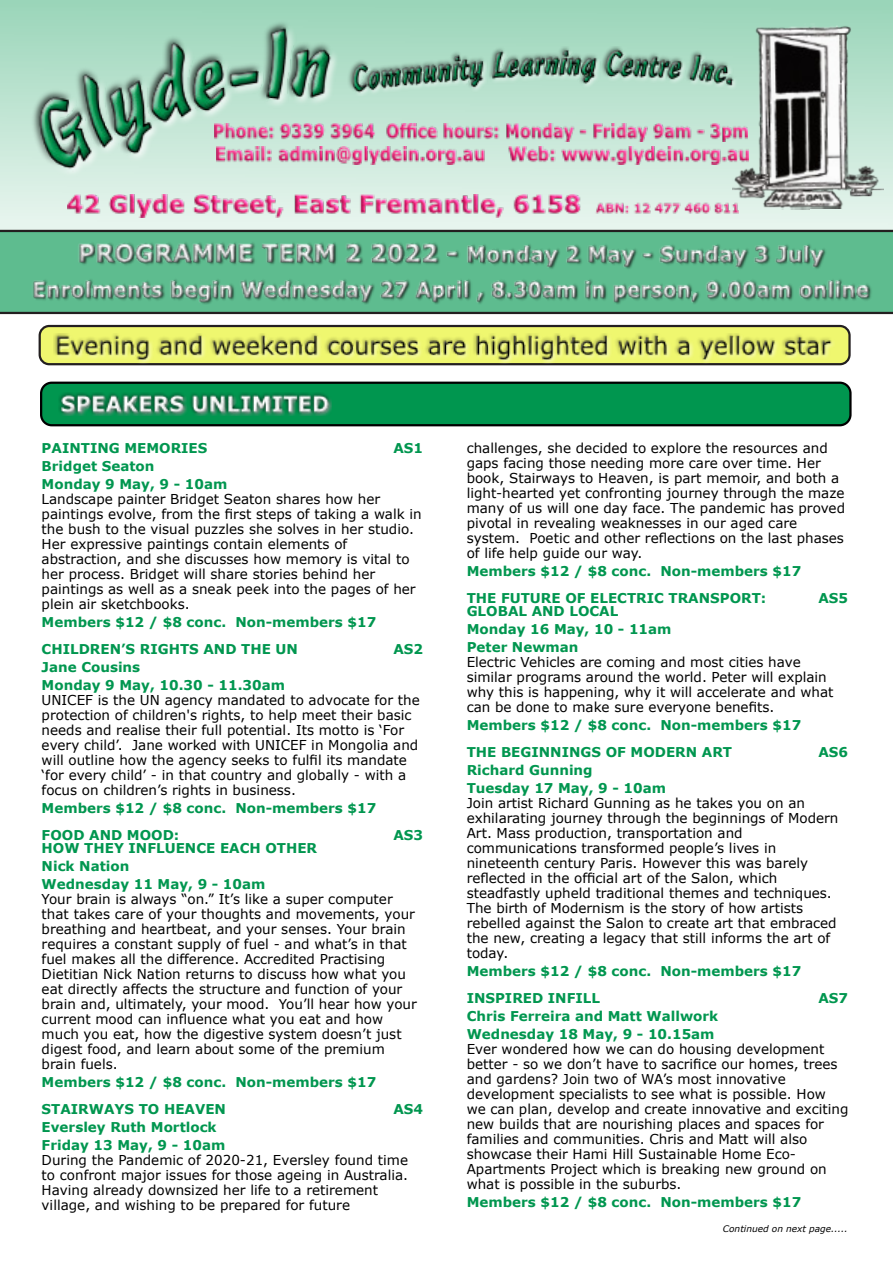
<style>
.page{position:relative;width:893px;height:1263px;background:#fff}
.page>*{position:absolute;margin:0;border:0;box-sizing:border-box;transform-origin:0 0}
.t1{font:13.65px/15px "Verdana";color:#000}
.t2{font:700 13.5px/18px "Verdana";color:#00964f}
.t3{font:italic 9px "Verdana";color:#000}
</style>
<div class="page">
<div style="left:40px;top:382px;width:812px;height:44px;background:#00964f;border:2px solid #000;border-radius:11px"></div>
<img style="left:0;top:0;width:893px;height:230px">
<img style="left:339px;top:124px;width:390px;height:18px">
<img style="left:339px;top:146px;width:390px;height:18px">
<img style="left:68px;top:194px;width:671px;height:24px">
<img style="left:729px;top:9px;width:155px;height:201px">
<img style="left:347px;top:46px;width:391px;height:49px">
<img style="left:31px;top:21px;width:308px;height:156px">
<svg style="left:0;top:230px;width:893px;height:84px;background:#53a17c"></svg>
<div style="left:39px;top:325px;width:812px;height:40px;background:#eff76f;border:2px solid #231f20;border-radius:10px"></div>
<img style="left:53px;top:333px;width:781px;height:30px">
<img style="left:59px;top:393px;width:272px;height:23px">
<img style="left:32px;top:242px;width:840px;height:62px">
<p class="t2" style="left:42px;top:440px;width:167px">PAINTING MEMORIES</p>
<p class="t2" style="left:393px;top:440px;width:31px">AS1</p>
<p class="t2" style="left:42px;top:458px;width:187px">Bridget Seaton<br>Monday 9 May, 9 - 10am</p>
<p class="t1" style="left:42px;top:492px;width:382px">Landscape painter Bridget Seaton shares how her paintings evolve, from the first steps of taking a walk in the bush to the visual puzzles she solves in her studio.<br>Her expressive paintings contain elements of abstraction, and she discusses how memory is vital to her process. Bridget will share stories behind her paintings as well as a sneak peek into the pages of her plein air sketchbooks.</p>
<p class="t2" style="left:42px;top:609px;width:336px;line-height:27px">Members $12 / $8 conc. Non-members $17<br>CHILDREN’S RIGHTS AND THE UN</p>
<p class="t2" style="left:393px;top:641px;width:31px">AS2</p>
<p class="t2" style="left:42px;top:659px;width:245px">Jane Cousins<br>Monday 9 May, 10.30 - 11.30am</p>
<p class="t1" style="left:42px;top:693px;width:380px">UNICEF is the UN agency mandated to advocate for the protection of children's rights, to help meet their basic needs and realise their full potential. Its motto is ‘For every child’. Jane worked with UNICEF in Mongolia and will outline how the agency seeks to fulfil its mandate ‘for every child’ - in that country and globally - with a focus on children’s rights in business.</p>
<p class="t2" style="left:42px;top:795px;width:336px;line-height:27px">Members $12 / $8 conc. Non-members $17<br>FOOD AND MOOD:</p>
<p class="t2" style="left:393px;top:827px;width:31px">AS3</p>
<p class="t2" style="left:42px;top:840px;width:277px">HOW THEY INFLUENCE EACH OTHER<br>Nick Nation<br>Wednesday 11 May, 9 - 10am</p>
<p class="t1" style="left:42px;top:893px;width:377px">Your brain is always “on.” It’s like a super computer that takes care of your thoughts and movements, your breathing and heartbeat, and your senses. Your brain requires a constant supply of fuel - and what’s in that fuel makes all the difference. Accredited Practising Dietitian Nick Nation returns to discuss how what you eat directly affects the structure and function of your brain and, ultimately, your mood. You’ll hear how your current mood can influence what you eat and how much you eat, how the digestive system doesn’t just digest food, and learn about some of the premium brain fuels.</p>
<p class="t2" style="left:42px;top:1070px;width:336px;line-height:27px">Members $12 / $8 conc. Non-members $17<br>STAIRWAYS TO HEAVEN</p>
<p class="t2" style="left:393px;top:1101px;width:31px">AS4</p>
<p class="t2" style="left:42px;top:1119px;width:185px">Eversley Ruth Mortlock<br>Friday 13 May, 9 - 10am</p>
<p class="t1" style="left:42px;top:1154px;width:368px">During the Pandemic of 2020-21, Eversley found time to confront major issues for those ageing in Australia.<br>Having already downsized her life to a retirement village, and wishing to be prepared for future</p>
<p class="t1" style="left:467px;top:441px;width:380px">challenges, she decided to explore the resources and gaps facing those needing more care over time. Her book, Stairways to Heaven, is part memoir, and both a light-hearted yet confronting journey through the maze many of us will one day face. The pandemic has proved pivotal in revealing weaknesses in our aged care system. Poetic and other reflections on the last phases of life help guide our way.</p>
<p class="t2" style="left:467px;top:558px;width:336px;line-height:27px">Members $12 / $8 conc. Non-members $17<br>THE FUTURE OF ELECTRIC TRANSPORT:</p>
<p class="t2" style="left:818px;top:590px;width:31px">AS5</p>
<p class="t2" style="left:467px;top:603px;width:206px">GLOBAL AND LOCAL<br>Monday 16 May, 10 - 11am<br>Peter Newman</p>
<p class="t1" style="left:467px;top:656px;width:368px">Electric Vehicles are coming and most cities have similar programs around the world. Peter will explain why this is happening, why it will accelerate and what can be done to make sure everyone benefits.</p>
<p class="t2" style="left:467px;top:713px;width:336px;line-height:27px">Members $12 / $8 conc. Non-members $17<br>THE BEGINNINGS OF MODERN ART</p>
<p class="t2" style="left:818px;top:744px;width:31px">AS6</p>
<p class="t2" style="left:467px;top:762px;width:201px">Richard Gunning<br>Tuesday 17 May, 9 - 10am</p>
<p class="t1" style="left:467px;top:797px;width:373px">Join artist Richard Gunning as he takes you on an exhilarating journey through the beginnings of Modern Art. Mass production, transportation and communications transformed people’s lives in nineteenth century Paris. However this was barely reflected in the official art of the Salon, which steadfastly upheld traditional themes and techniques.<br>The birth of Modernism is the story of how artists rebelled against the Salon to create art that embraced the new, creating a legacy that still informs the art of today.</p>
<p class="t2" style="left:467px;top:959px;width:336px;line-height:27px">Members $12 / $8 conc. Non-members $17<br>INSPIRED INFILL</p>
<p class="t2" style="left:818px;top:990px;width:31px">AS7</p>
<p class="t2" style="left:467px;top:1008px;width:253px">Chris Ferreira and Matt Wallwork<br>Wednesday 18 May, 9 - 10.15am</p>
<p class="t1" style="left:467px;top:1043px;width:383px">Ever wondered how we can do housing development better - so we don’t have to sacrifice our homes, trees and gardens? Join two of WA’s most innovative development specialists to see what is possible. How<br>we can plan, develop and create innovative and exciting new builds that are nourishing places and spaces for families and communities. Chris and Matt will also showcase their Hami Hill Sustainable Home Eco-Apartments Project which is breaking new ground on what is possible in the suburbs.</p>
<p class="t2" style="left:467px;top:1194px;width:336px">Members $12 / $8 conc. Non-members $17</p>
<p class="t3" style="left:723px;top:1225px;width:126px">Continued on next page.....</p>
</div>
